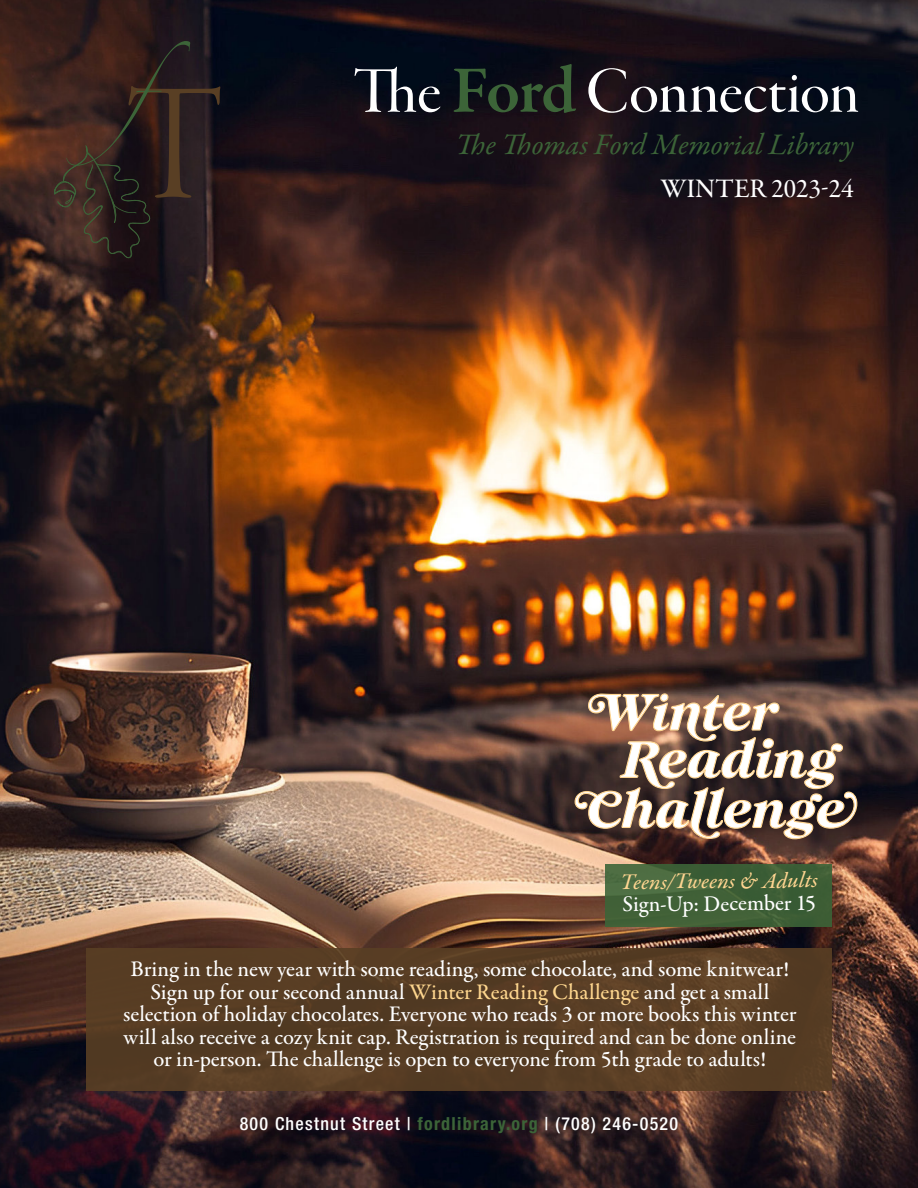
<style>
.page{position:relative;width:918px;height:1188px;background:#fff}
.page>*{position:absolute;margin:0;border:0;box-sizing:border-box;transform-origin:0 0}
.t1{font:67.5px "Garamond Premr Pro Med Disp";letter-spacing:-.01em;color:#fff}
.t2{font:italic 30px "Garamond Premr Pro";color:#3c6438}
.t3{font:27px "Garamond Premr Pro Med Subh";letter-spacing:.01em;color:#fff}
.t4{font:500 22.5px/22.5px "Garamond Premr Pro";letter-spacing:-.005em;color:#fff;text-align:center}
.t5{font:22.5px "Garamond Premr Pro Med It";color:#ffd591}
.t6{font:500 condensed 18px "Helvetica Neue LT Std";letter-spacing:.07em;color:#fff}
.s1{font-family:"Garamond Premr Pro";font-weight:600;color:#3c6438}
.s2{color:#fed68e}
.s3{font-weight:700;color:#3c6438}
</style>
<div class="page">
<img style="left:0;top:0;width:918px;height:1188px">
<svg style="left:54px;top:41px;width:166px;height:218px;background:#31211f"></svg>
<svg style="left:574px;top:686px;width:284px;height:154px"></svg>
<div style="left:605px;top:864px;width:227px;height:63px;background:linear-gradient(to right,#48683e,#3a5b33)"></div>
<div style="left:86px;top:948px;width:746px;height:143px;background:#593f24"></div>
<p class="t1" style="left:354px;top:54px;width:507px">The <span class="s1">Ford</span>Connection</p>
<p class="t2" style="left:456px;top:125px;width:400px">The Thomas Ford Memorial Library</p>
<p class="t3" style="left:661px;top:173px;width:194px">WINTER 2023-24</p>
<p class="t5" style="left:620px;top:868px;width:199px;rotate:-1deg">Teens/Tweens &amp; Adults</p>
<p class="t4" style="left:622px;top:894px;width:195px;rotate:-1deg">Sign-Up: December 15</p>
<p class="t4" style="left:123px;top:958px;width:675px">Bring in the new year with some reading, some chocolate, and some knitwear!<br>Sign up for our second annual <span class="s2">Winter Reading Challenge</span> and get a small selection of holiday chocolates. Everyone who reads 3 or more books this winter will also receive a cozy knit cap. Registration is required and can be done online or in-person. The challenge is open to everyone from 5th grade to adults!</p>
<p class="t6" style="left:240px;top:1112px;width:440px">800 Chestnut Street | <span class="s3">fordlibrary.org</span> | (708) 246-0520</p>
</div>
